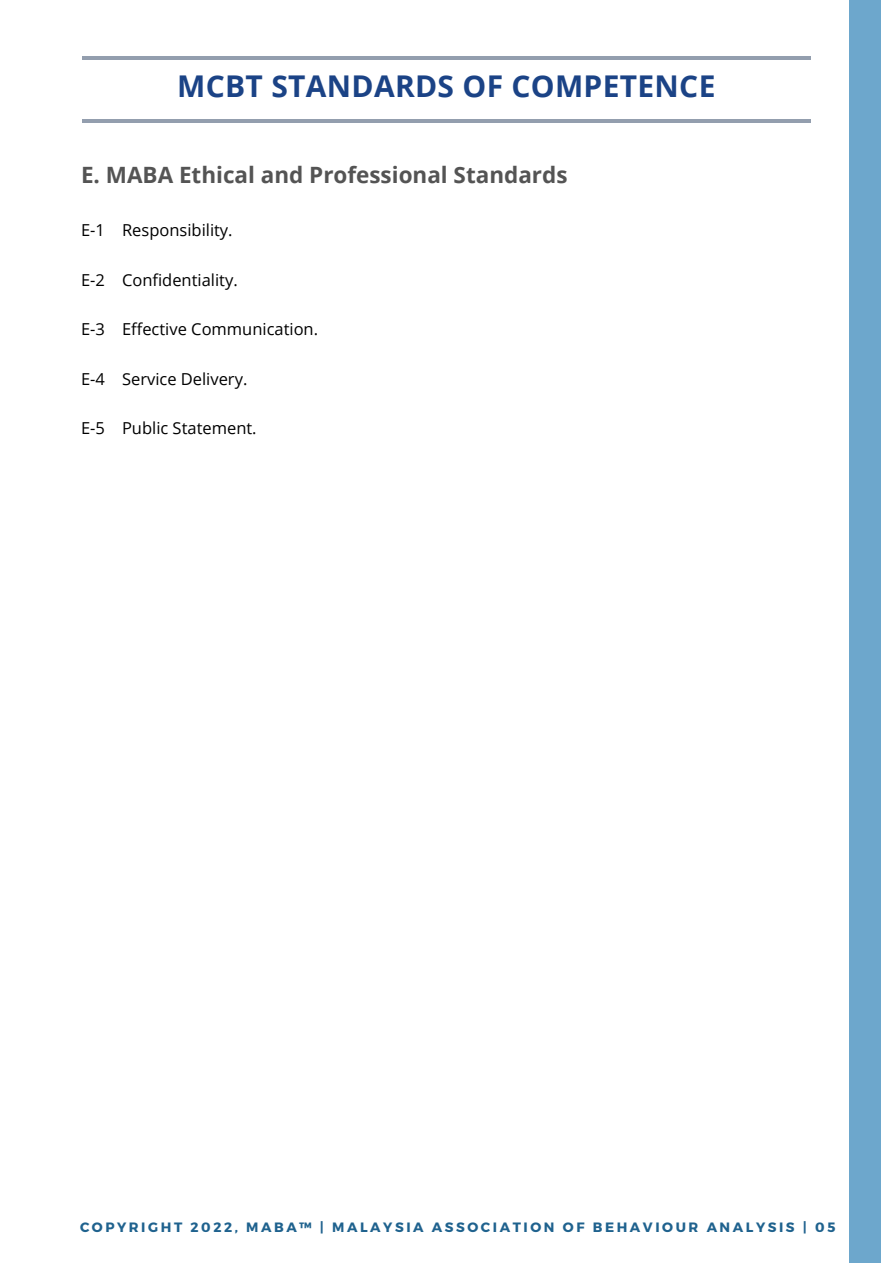
<style>
.page{position:relative;width:893px;height:1264px;background:#fff}
.page>*{position:absolute;margin:0;border:0;box-sizing:border-box;transform-origin:0 0}
.t1{font:700 30px "Open Sans";letter-spacing:.01em;color:#1b4386}
.t2{font:700 22.5px "Open Sans";color:#545454}
.t3{font:16.5px "Open Sans";color:#000}
.t4{font:700 13.5px "Montserrat";letter-spacing:.19em;color:#1f628e}
</style>
<div class="page">
<div style="left:848px;top:0;width:32px;height:1262px;background:#6da7cc"></div>
<hr style="left:82px;top:119px;width:728px;height:4px;background:#939eae">
<hr style="left:82px;top:56px;width:728px;height:4px;background:#939eae">
<h1 class="t1" style="left:177px;top:65px;width:539px">MCBT STANDARDS OF COMPETENCE</h1>
<h2 class="t2" style="left:81px;top:159px;width:488px">E. MABA Ethical and Professional Standards</h2>
<p class="t3" style="left:81px;top:218px;width:153px">E-1 Responsibility.</p>
<p class="t3" style="left:81px;top:268px;width:158px">E-2 Confidentiality.</p>
<p class="t3" style="left:81px;top:317px;width:238px">E-3 Effective Communication.</p>
<p class="t3" style="left:81px;top:367px;width:168px">E-4 Service Delivery.</p>
<p class="t3" style="left:81px;top:416px;width:177px">E-5 Public Statement.</p>
<p class="t4" style="left:80px;top:1218px;width:756px">COPYRIGHT 2022, MABA™ | MALAYSIA ASSOCIATION OF BEHAVIOUR ANALYSIS | 05</p>
</div>
